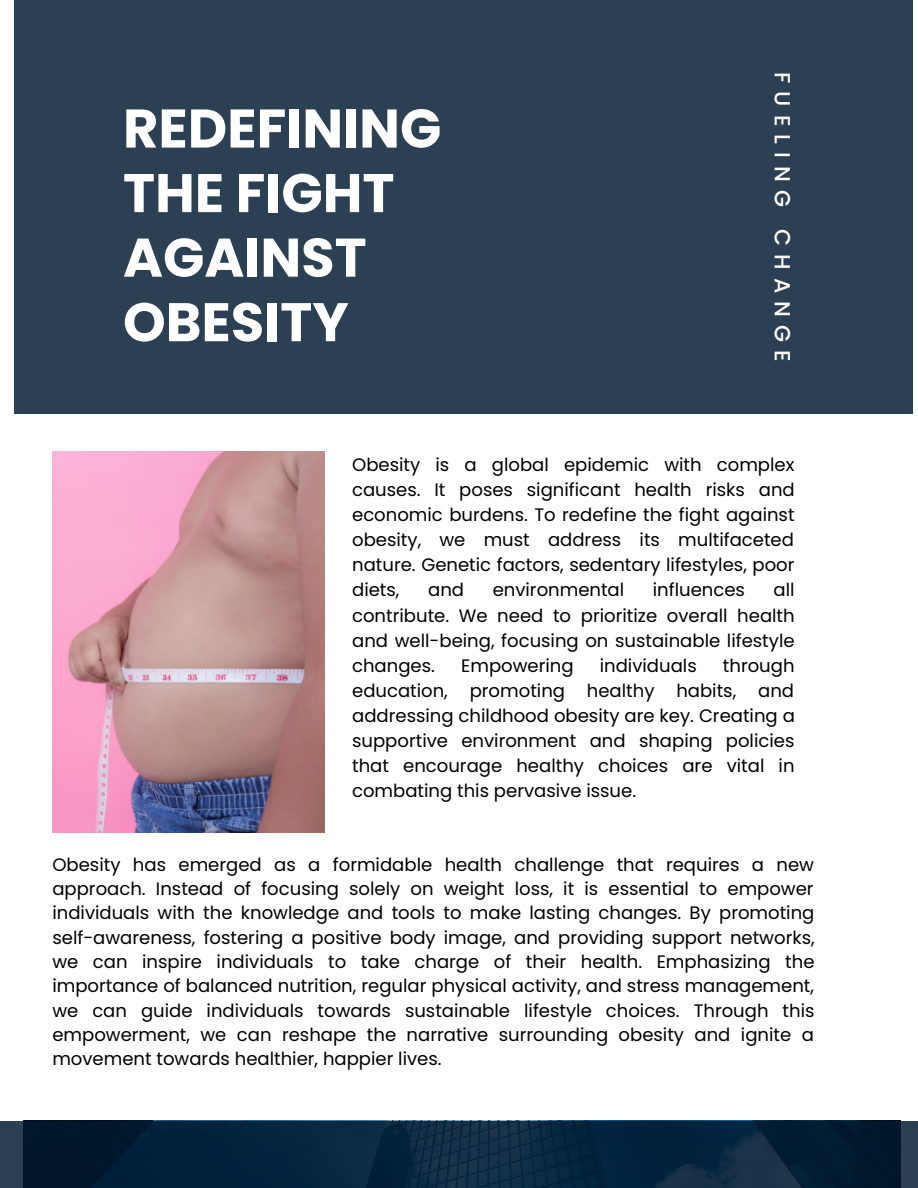
<style>
.page{position:relative;width:918px;height:1188px;background:#fff}
.page>*{position:absolute;margin:0;border:0;box-sizing:border-box;transform-origin:0 0}
.t1{font:700 54.3px/64.5px "Poppins";color:#fff}
.t2{font:500 22.05px "Poppins";letter-spacing:.37em;color:#fff}
.t3{font:18px/25px "Poppins";color:#000;text-align:justify}
</style>
<div class="page">
<div style="left:14px;top:0;width:898px;height:414px;background:#2c4053"></div>
<svg style="left:0;top:1121px;width:918px;height:67px;background:#07243c"></svg>
<img style="left:52px;top:452px;width:273px;height:380px">
<p class="t1" style="left:123px;top:96px;width:320px">REDEFINING<br>THE FIGHT<br>AGAINST<br>OBESITY</p>
<p class="t2" style="left:798px;top:72px;width:291px;rotate:90deg">FUELING CHANGE</p>
<p class="t3" style="left:352px;top:452px;width:444px">Obesity is a global epidemic with complex causes. It poses significant health risks and economic burdens. To redefine the fight against obesity, we must address its multifaceted nature. Genetic factors, sedentary lifestyles, poor diets,</p>
<p class="t3" style="left:428px;top:578px;width:37px">and</p>
<p class="t3" style="left:493px;top:578px;width:133px">environmental</p>
<p class="t3" style="left:653px;top:578px;width:94px">influences</p>
<p class="t3" style="left:352px;top:578px;width:444px;text-indent:421px">all contribute. We need to prioritize overall health and well-being, focusing on sustainable lifestyle changes.</p>
<p class="t3" style="left:461px;top:653px;width:114px">Empowering</p>
<p class="t3" style="left:600px;top:653px;width:98px">individuals</p>
<p class="t3" style="left:352px;top:653px;width:444px;text-indent:371px">through education, promoting healthy habits, and addressing childhood obesity are key. Creating a supportive environment and shaping policies that encourage healthy choices are vital in combating this pervasive issue.</p>
<p class="t3" style="left:52px;top:852px;width:764px;line-height:24.3px">Obesity has emerged as a formidable health challenge that requires a new approach. Instead of focusing solely on weight loss, it is essential to empower individuals with the knowledge and tools to make lasting changes. By promoting self-awareness, fostering a positive body image, and providing support networks, we can inspire individuals to take charge of their health. Emphasizing the importance of balanced nutrition, regular physical activity, and stress management, we can guide individuals towards sustainable lifestyle choices. Through this empowerment, we can reshape the narrative surrounding obesity and ignite a movement towards healthier, happier lives.</p>
</div>
